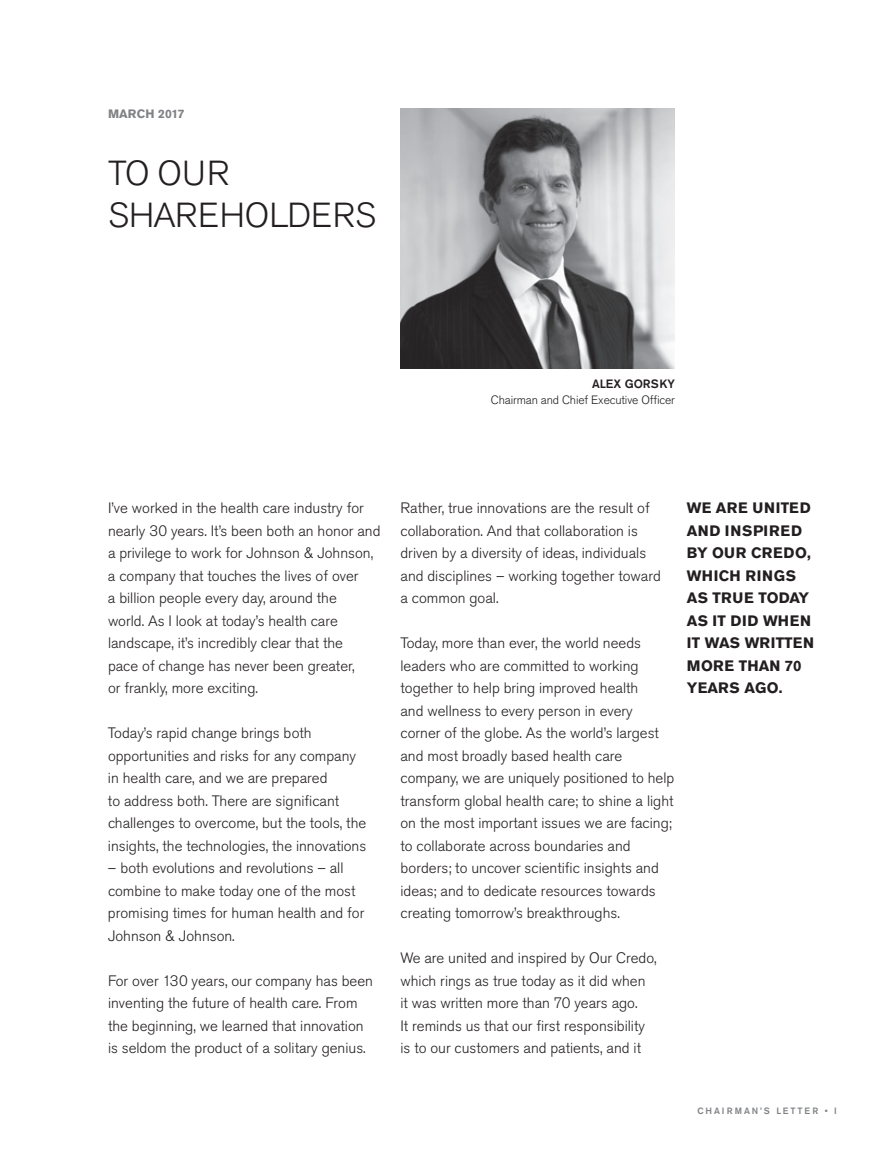
<style>
.page{position:relative;width:891px;height:1161px;background:#fff}
.page>*{position:absolute;margin:0;border:0;box-sizing:border-box;transform-origin:0 0}
.t1{font:300 34.5px/42px "Akzidenz Grotesk Pro";color:#231f20}
.t2{font:300 15px/22.5px "Akzidenz Grotesk Pro";color:#231f20}
.t3{font:700 15px/22.5px "Akzidenz Grotesk Pro";letter-spacing:.01em;color:#231f20}
.t4{font:700 12.15px "Akzidenz Grotesk Pro";letter-spacing:.01em;color:#808285}
.t5{font:300 12px "Akzidenz Grotesk Pro";letter-spacing:-.01em;color:#231f20}
.t6{font:500 12px "Akzidenz Grotesk Pro";color:#231f20}
.t7{font:500 9.15px "Akzidenz Grotesk Pro";letter-spacing:.21em;color:#808285}
</style>
<div class="page">
<img style="left:400px;top:108px;width:275px;height:260px">
<p class="t4" style="left:108px;top:107px;width:78px">MARCH 2017</p>
<h1 class="t1" style="left:108px;top:156px;width:269px">TO OUR<br>SHAREHOLDERS</h1>
<p class="t6" style="left:592px;top:379px;width:84px">ALEX GORSKY</p>
<p class="t5" style="left:491px;top:396px;width:186px">Chairman and Chief Executive Officer</p>
<p class="t2" style="left:108px;top:498px;width:274px">I’ve worked in the health care industry for nearly 30 years. It’s been both an honor and a privilege to work for Johnson &amp; Johnson, a company that touches the lives of over<br>a billion people every day, around the<br>world. As I look at today’s health care landscape, it’s incredibly clear that the<br>pace of change has never been greater,<br>or frankly, more exciting.</p>
<p class="t2" style="left:108px;top:723px;width:260px">Today’s rapid change brings both opportunities and risks for any company in health care, and we are prepared<br>to address both. There are significant challenges to overcome, but the tools, the insights, the technologies, the innovations</p>
<p class="t2" style="left:108px;top:858px;width:258px">– both evolutions and revolutions – all combine to make today one of the most promising times for human health and for Johnson &amp; Johnson.</p>
<p class="t2" style="left:108px;top:971px;width:267px">For over 130 years, our company has been inventing the future of health care. From the beginning, we learned that innovation is seldom the product of a solitary genius.</p>
<p class="t2" style="left:400px;top:498px;width:262px">Rather, true innovations are the result of collaboration. And that collaboration is driven by a diversity of ideas, individuals and disciplines – working together toward a common goal.</p>
<p class="t2" style="left:400px;top:633px;width:275px">Today, more than ever, the world needs leaders who are committed to working together to help bring improved health<br>and wellness to every person in every corner of the globe. As the world’s largest and most broadly based health care company, we are uniquely positioned to help transform global health care; to shine a light on the most important issues we are facing; to collaborate across boundaries and borders; to uncover scientific insights and ideas; and to dedicate resources towards creating tomorrow’s breakthroughs.</p>
<p class="t2" style="left:400px;top:948px;width:258px">We are united and inspired by Our Credo, which rings as true today as it did when it was written more than 70 years ago.<br>It reminds us that our first responsibility is to our customers and patients, and it</p>
<p class="t3" style="left:687px;top:497px;width:129px">WE ARE UNITED<br>AND INSPIRED<br>BY OUR CREDO,<br>WHICH RINGS<br>AS TRUE TODAY<br>AS IT DID WHEN<br>IT WAS WRITTEN<br>MORE THAN 70<br>YEARS AGO.</p>
<p class="t7" style="left:697px;top:1107px;width:141px">CHAIRMAN’S LETTER • I</p>
</div>
